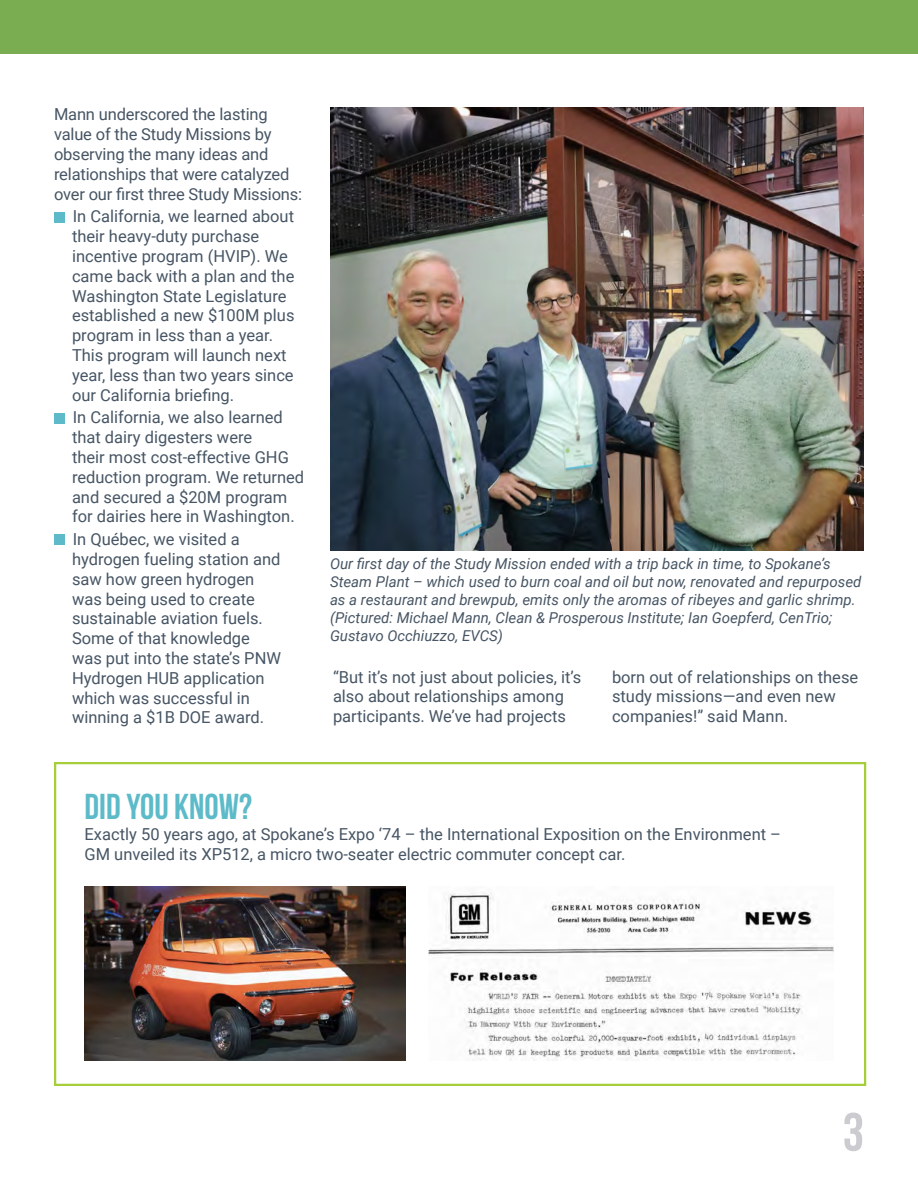
<style>
.page{position:relative;width:918px;height:1188px;background:#fff}
.page>*{position:absolute;margin:0;border:0;box-sizing:border-box;transform-origin:0 0}
.t1{font:700 54px "Bebas Neue";color:#cbcbd0}
.t2{font:700 36px "Bebas Neue";color:#5dbbc9}
.t3{font:16.5px/19.8px "Roboto";color:#475564}
.t4{font:italic 15px/18px "Roboto";color:#475564}
</style>
<div class="page">
<div style="left:54px;top:212px;width:10px;height:10px;background:#5dbbc9"></div>
<div style="left:54px;top:413px;width:10px;height:10px;background:#5dbbc9"></div>
<div style="left:54px;top:535px;width:10px;height:10px;background:#5dbbc9"></div>
<img style="left:428px;top:893px;width:405px;height:167px">
<img style="left:85px;top:887px;width:320px;height:173px">
<div style="left:54px;top:762px;width:812px;height:324px;border:2px solid #a6ce39"></div>
<div style="left:0;top:0;width:918px;height:54px;background:#7aad51"></div>
<img style="left:330px;top:108px;width:534px;height:443px">
<p class="t3" style="left:54px;top:104px;width:250px">Mann underscored the lasting value of the Study Missions by observing the many ideas and relationships that were catalyzed over our first three Study Missions:</p>
<p class="t3" style="left:72px;top:206px;width:224px">In California, we learned about their heavy-duty purchase incentive program (HVIP). We came back with a plan and the<br>Washington State Legislature established a new $100M plus program in less than a year.<br>This program will launch next year, less than two years since our California briefing.</p>
<p class="t3" style="left:72px;top:407px;width:234px">In California, we also learned that dairy digesters were<br>their most cost-effective GHG reduction program. We returned and secured a $20M program for dairies here in Washington.</p>
<p class="t3" style="left:72px;top:529px;width:211px">In Québec, we visited a hydrogen fueling station and saw how green hydrogen was being used to create sustainable aviation fuels.<br>Some of that knowledge was put into the state’s PNW<br>Hydrogen HUB application which was successful in winning a $1B DOE award.</p>
<p class="t4" style="left:330px;top:554px;width:533px">Our first day of the Study Mission ended with a trip back in time, to Spokane’s Steam Plant – which used to burn coal and oil but now, renovated and repurposed as a restaurant and brewpub, emits only the aromas of ribeyes and garlic shrimp. (Pictured: Michael Mann, Clean &amp; Prosperous Institute; Ian Goepferd, CenTrio; Gustavo Occhiuzzo, EVCS)</p>
<p class="t3" style="left:333px;top:666px;width:250px">“But it’s not just about policies, it’s also about relationships among participants. We’ve had projects</p>
<p class="t3" style="left:612px;top:666px;width:248px">born out of relationships on these study missions—and even new companies!” said Mann.</p>
<h2 class="t2" style="left:85px;top:787px;width:169px">DID YOU KNOW?</h2>
<p class="t3" style="left:85px;top:824px;width:698px">Exactly 50 years ago, at Spokane’s Expo ‘74 – the International Exposition on the Environment –<br>GM unveiled its XP512, a micro two-seater electric commuter concept car.</p>
<h1 class="t1" style="left:843px;top:1103px;width:23px">3</h1>
</div>
